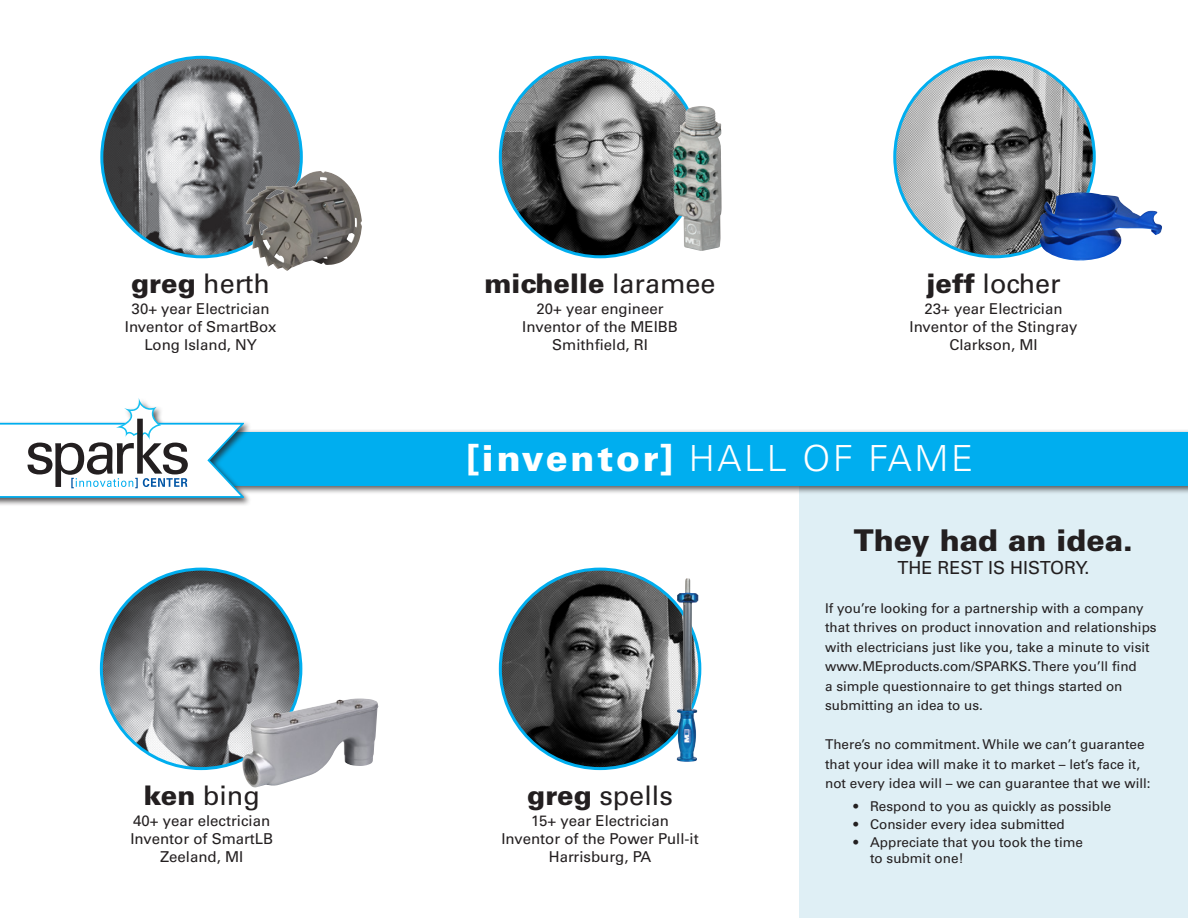
<style>
.page{position:relative;width:1188px;height:918px;background:#fff}
.page>*{position:absolute;margin:0;border:0;box-sizing:border-box;transform-origin:0 0}
.t1{font:900 36px "Univers LT Std";letter-spacing:.075em;color:#fff}
.t2{font:900 30px "Univers LT Std";color:#231f20}
.t3{font:27px "Univers LT Std";color:#231f20}
.t4{font:900 27px "Univers LT Std";color:#231f20}
.t5{font:18px "Univers LT Std";color:#231f20}
.t6{font:15px/18px "Univers LT Std";color:#231f20;text-align:center}
.t7{font:13.5px/19.5px "Univers LT Std";color:#231f20}
.s1{font-weight:900}
.s2{font-weight:400}
.s3{font-weight:300}
</style>
<div class="page">
<div style="left:800px;top:477px;width:388px;height:441px;background:#dfeff5"></div>
<div style="left:0;top:429px;width:1188px;height:66px;background:#231f20;opacity:.75"></div>
<div style="left:0;top:432px;width:1188px;height:54px;background:#00aeef"></div>
<img style="left:500px;top:569px;width:200px;height:200px;border-radius:100px">
<img style="left:500px;top:57px;width:200px;height:200px;border-radius:100px">
<img style="left:102px;top:57px;width:199px;height:200px;border-radius:100px">
<img style="left:245px;top:172px;width:117px;height:99px">
<img style="left:677px;top:578px;width:22px;height:184px">
<img style="left:673px;top:106px;width:49px;height:145px">
<div style="left:0;top:396px;width:252px;height:111px;background:#231f20;opacity:.75"></div>
<svg style="left:0;top:398px;width:244px;height:101px"></svg>
<img style="left:101px;top:569px;width:200px;height:200px;border-radius:100px">
<img style="left:242px;top:698px;width:136px;height:90px">
<img style="left:895px;top:57px;width:199px;height:200px;border-radius:100px">
<img style="left:1039px;top:192px;width:123px;height:69px">
<h3 class="t3" style="left:131px;top:267px;width:140px"><span class="s1">greg</span> herth</h3>
<p class="t6" style="left:125px;top:300px;width:153px">30+ year Electrician<br>Inventor of SmartBox<br>Long Island, NY</p>
<h3 class="t3" style="left:143px;top:779px;width:118px"><span class="s1">ken</span> bing</h3>
<p class="t6" style="left:130px;top:811px;width:144px">40+ year electrician<br>Inventor of SmartLB<br>Zeeland, MI</p>
<h3 class="t4" style="left:485px;top:266px;width:233px">michelle <span class="s2">laramee</span></h3>
<p class="t6" style="left:522px;top:300px;width:157px">20+ year engineer<br>Inventor of the MEIBB<br>Smithfield, RI</p>
<h3 class="t3" style="left:927px;top:267px;width:136px"><span class="s1">jeff</span> locher</h3>
<p class="t6" style="left:910px;top:300px;width:170px">23+ year Electrician<br>Inventor of the Stingray<br>Clarkson, MI</p>
<h1 class="t1" style="left:467px;top:436px;width:508px">[inventor] <span class="s3">HALL OF FAME</span></h1>
<h3 class="t3" style="left:527px;top:779px;width:147px"><span class="s1">greg</span> spells</h3>
<p class="t6" style="left:501px;top:811px;width:199px">15+ year Electrician<br>Inventor of the Power Pull-it<br>Harrisburg, PA</p>
<h2 class="t2" style="left:854px;top:522px;width:281px">They had an idea.</h2>
<h3 class="t5" style="left:898px;top:557px;width:194px">THE REST IS HISTORY.</h3>
<p class="t7" style="left:825px;top:598px;width:333px">If you’re looking for a partnership with a company that thrives on product innovation and relationships with electricians just like you, take a minute to visit www.MEproducts.com/SPARKS. There you’ll find<br>a simple questionnaire to get things started on submitting an idea to us.</p>
<p class="t7" style="left:825px;top:735px;width:327px">There’s no commitment. While we can’t guarantee that your idea will make it to market – let’s face it, not every idea will – we can guarantee that we will:</p>
<p class="t7" style="left:854px;top:796px;width:259px">• Respond to you as quickly as possible</p>
<p class="t7" style="left:854px;top:814px;width:213px">• Consider every idea submitted</p>
<p class="t7" style="left:870px;top:834px;width:215px;line-height:16.5px;text-indent:-16px">• Appreciate that you took the time to submit one!</p>
</div>
